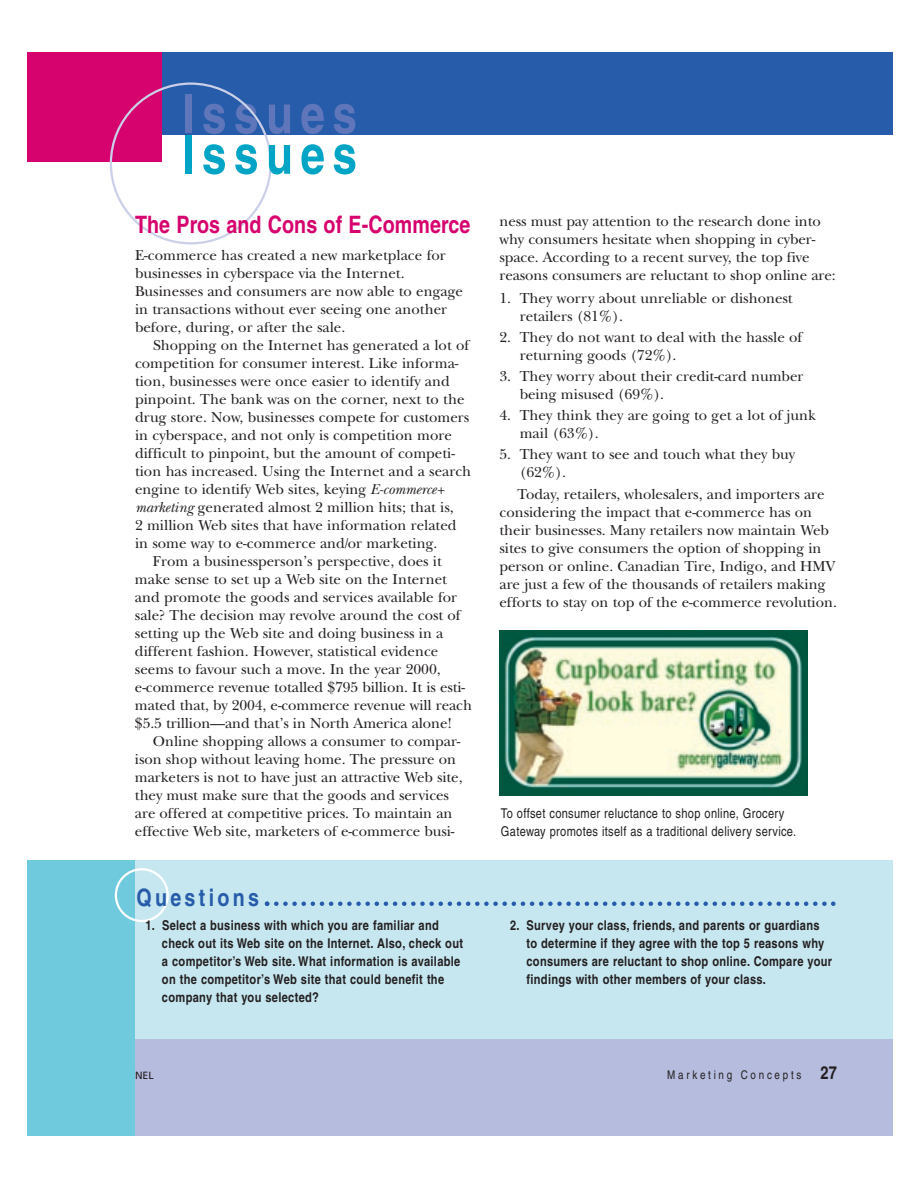
<style>
.page{position:relative;width:918px;height:1188px;background:#fff}
.page>*{position:absolute;margin:0;border:0;box-sizing:border-box;transform-origin:0 0}
.t1{font:700 condensed 54px "Helvetica";letter-spacing:.135em;color:#5f77ba}
.t2{font:700 condensed 54px "Helvetica";letter-spacing:.135em;color:#00a4c4}
.t3{font:700 condensed 24px "Helvetica";letter-spacing:.005em;color:#d6026d}
.t4{font:700 condensed 24px "Helvetica";letter-spacing:.135em;color:#275caa}
.t5{font:15px/18px "New Baskerville";color:#231f20}
.t6{font:700 condensed 13.5px/18px "Helvetica";letter-spacing:.025em;color:#231f20}
.t7{font:condensed 13.5px/18px "Helvetica";letter-spacing:.025em;color:#231f20}
.t8{font:condensed 12px "Helvetica";letter-spacing:.23em;color:#231f20}
.t9{font:10.5px "Frutiger";letter-spacing:.14em;color:#231f20}
.s1{font-style:italic}
.s2{font-family:"Helvetica";font-stretch:condensed;font-size:13.5px}
.s3{font-weight:700;font-size:18px}
</style>
<div class="page">
<div style="left:135px;top:860px;width:757px;height:190px;background:#c6e7f0"></div>
<div style="left:27px;top:52px;width:865px;height:83px;background:#275caa"></div>
<div style="left:27px;top:52px;width:135px;height:110px;background:#d6026d"></div>
<svg style="left:110px;top:82px;width:162px;height:162px"></svg>
<div style="left:27px;top:1040px;width:865px;height:96px;background:#b6bcde"></div>
<div style="left:27px;top:860px;width:108px;height:276px;background:#6fcadd"></div>
<svg style="left:115px;top:868px;width:54px;height:54px"></svg>
<svg style="left:265px;top:902px;width:571px;height:4px"></svg>
<img style="left:500px;top:631px;width:307px;height:164px">
<h1 class="t1" style="left:182px;top:94px;width:176px">Issues</h1>
<h1 class="t2" style="left:182px;top:135px;width:176px">Issues</h1>
<h2 class="t3" style="left:135px;top:216px;width:337px">The Pros and Cons of E-Commerce</h2>
<p class="t5" style="left:135px;top:248px;width:330px">E-commerce has created a new marketplace for businesses in cyberspace via the Internet.<br>Businesses and consumers are now able to engage in transactions without ever seeing one another before, during, or after the sale.</p>
<p class="t5" style="left:153px;top:338px;width:318px">Shopping on the Internet has generated a lot of</p>
<p class="t5" style="left:135px;top:356px;width:325px">competition for consumer interest. Like informa-</p>
<p class="t5" style="left:135px;top:374px;width:316px">tion, businesses were once easier to identify and</p>
<p class="t5" style="left:135px;top:392px;width:331px">pinpoint. The bank was on the corner, next to the</p>
<p class="t5" style="left:135px;top:410px;width:336px">drug store. Now, businesses compete for customers</p>
<p class="t5" style="left:135px;top:428px;width:318px">in cyberspace, and not only is competition more</p>
<p class="t5" style="left:135px;top:446px;width:322px">difficult to pinpoint, but the amount of competi-</p>
<p class="t5" style="left:135px;top:464px;width:338px">tion has increased. Using the Internet and a search</p>
<p class="t5" style="left:135px;top:482px;width:311px">engine to identify Web sites, keying <span class="s1">E-commerce+</span></p>
<p class="t5" style="left:135px;top:500px;width:320px"><span class="s1">marketing</span> generated almost 2 million hits; that is,</p>
<p class="t5" style="left:135px;top:518px;width:323px">2 million Web sites that have information related</p>
<p class="t5" style="left:135px;top:536px;width:304px">in some way to e-commerce and<span class="s2">/</span>or marketing.</p>
<p class="t5" style="left:153px;top:554px;width:290px">From a businessperson’s perspective, does it</p>
<p class="t5" style="left:135px;top:572px;width:314px">make sense to set up a Web site on the Internet</p>
<p class="t5" style="left:135px;top:590px;width:324px">and promote the goods and services available for</p>
<p class="t5" style="left:135px;top:608px;width:327px">sale? The decision may revolve around the cost of</p>
<p class="t5" style="left:135px;top:626px;width:310px">setting up the Web site and doing business in a</p>
<p class="t5" style="left:135px;top:644px;width:305px">different fashion. However, statistical evidence</p>
<p class="t5" style="left:135px;top:662px;width:307px">seems to favour such a move. In the year 2000,</p>
<p class="t5" style="left:135px;top:680px;width:332px">e-commerce revenue totalled $795 billion. It is esti-</p>
<p class="t5" style="left:135px;top:698px;width:339px">mated that, by 2004, e-commerce revenue will reach</p>
<p class="t5" style="left:135px;top:716px;width:319px">$5.5 trillion—and that’s in North America alone!</p>
<p class="t5" style="left:153px;top:734px;width:309px">Online shopping allows a consumer to compar-</p>
<p class="t5" style="left:135px;top:752px;width:323px">ison shop without leaving home. The pressure on</p>
<p class="t5" style="left:135px;top:770px;width:329px">marketers is not to have just an attractive Web site,</p>
<p class="t5" style="left:135px;top:788px;width:315px">they must make sure that the goods and services</p>
<p class="t5" style="left:135px;top:806px;width:319px">are offered at competitive prices. To maintain an</p>
<p class="t5" style="left:135px;top:824px;width:321px">effective Web site, marketers of e-commerce busi-</p>
<h2 class="t4" style="left:137px;top:889px;width:124px">Questions</h2>
<p class="t5" style="left:500px;top:214px;width:338px">ness must pay attention to the research done into why consumers hesitate when shopping in cyber&shy;space. According to a recent survey, the top five reasons consumers are reluctant to shop online are:</p>
<p class="t5" style="left:520px;top:291px;width:275px;text-indent:-20px">1. They worry about unreliable or dishonest retailers (81%).</p>
<p class="t5" style="left:520px;top:330px;width:284px;text-indent:-20px">2. They do not want to deal with the hassle of returning goods (72%).</p>
<p class="t5" style="left:520px;top:369px;width:285px;text-indent:-20px">3. They worry about their credit-card number being misused (69%).</p>
<p class="t5" style="left:520px;top:408px;width:298px;text-indent:-20px">4. They think they are going to get a lot of junk mail (63%).</p>
<p class="t5" style="left:520px;top:447px;width:277px;text-indent:-20px">5. They want to see and touch what they buy (62%).</p>
<p class="t5" style="left:500px;top:487px;width:339px;text-indent:18px">Today, retailers, wholesalers, and importers are considering the impact that e-commerce has on their businesses. Many retailers now maintain Web sites to give consumers the option of shopping in person or online. Canadian Tire, Indigo, and HMV are just a few of the thousands of retailers making efforts to stay on top of the e-commerce revolution.</p>
<p class="t7" style="left:501px;top:806px;width:297px">To offset consumer reluctance to shop online, Grocery<br>Gateway promotes itself as a traditional delivery service.</p>
<p class="t6" style="left:162px;top:918px;width:303px;text-indent:-16px">1. Select a business with which you are familiar and check out its Web site on the Internet. Also, check out a competitor’s Web site. What information is available on the competitor’s Web site that could benefit the company that you selected?</p>
<p class="t6" style="left:526px;top:918px;width:307px;text-indent:-16px">2. Survey your class, friends, and parents or guardians to determine if they agree with the top 5 reasons why consumers are reluctant to shop online. Compare your findings with other members of your class.</p>
<p class="t9" style="left:135px;top:1071px;width:20px">NEL</p>
<p class="t8" style="left:667px;top:1071px;width:171px">Marketing Concepts <span class="s3">27</span></p>
<p class="t9" style="left:786px;top:1071px;width:26px">NEL</p>
</div>
